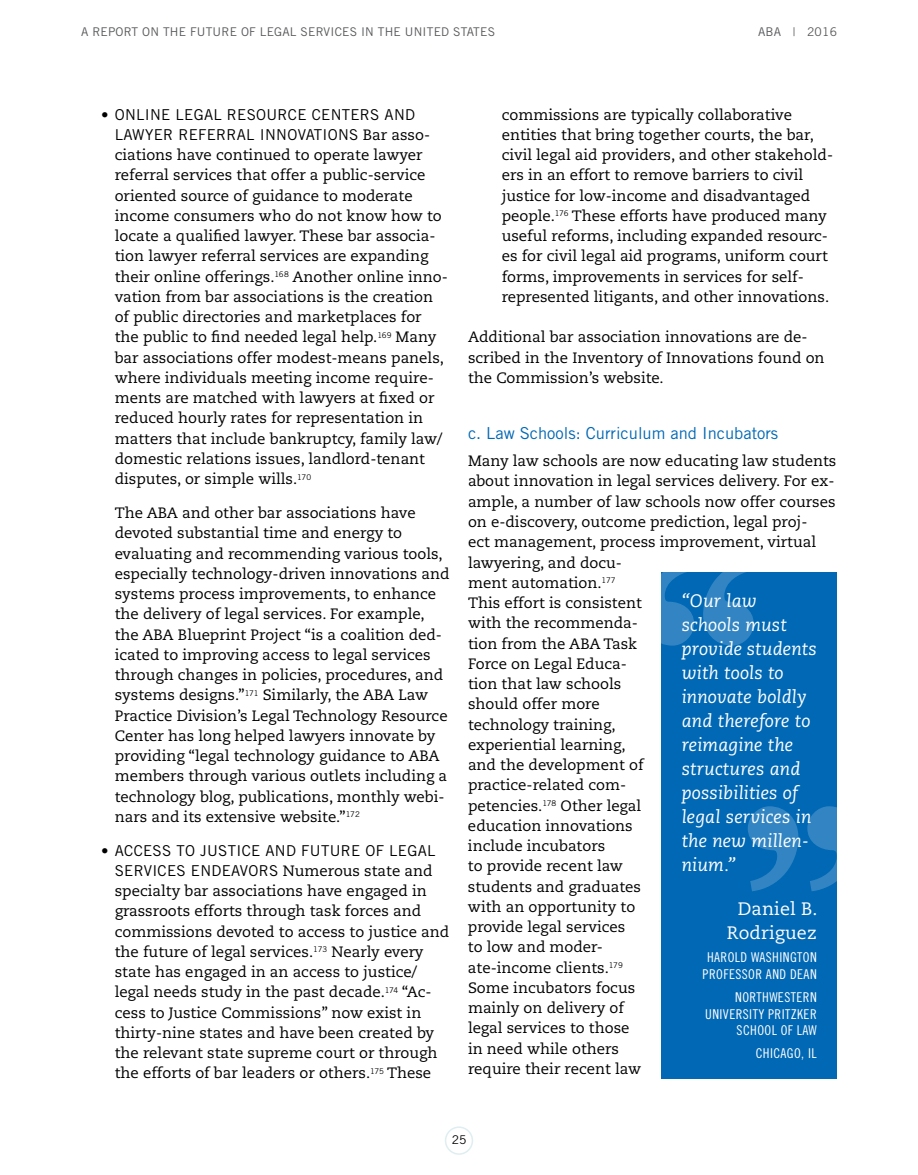
<style>
.page{position:relative;width:918px;height:1175px;background:#fff}
.page>*{position:absolute;margin:0;border:0;box-sizing:border-box;transform-origin:0 0}
.t1{font:italic 18px/24px "Caecilia LT Std";letter-spacing:.01em;color:#fff}
.t2{font:18px/24px "Caecilia LT Std";letter-spacing:.01em;color:#fff;text-align:right}
.t3{font:16.5px "Trade Gothic LT Std";color:#0068b4}
.t4{font:15px/20.2px "Caecilia LT Std";color:#000}
.t5{font:15px/20.2px "Trade Gothic LT Std";letter-spacing:.02em;color:#000}
.t6{font:13.5px/16.5px "Trade Gothic LT Std Cn 18";letter-spacing:.03em;color:#fff;text-align:center}
.t7{font:12px "Trade Gothic LT Std";letter-spacing:.015em;color:#58595b}
.t8{font:12px "Trade Gothic LT Std";color:#000}
.s1{font-family:"Caecilia LT Std"}
</style>
<div class="page">
<div style="left:445px;top:1126px;width:28px;height:28px;border:2px solid #dfeef0;border-radius:50%"></div>
<div style="left:662px;top:572px;width:175px;height:506px;background:#0068b4"></div>
<svg style="left:661px;top:572px;width:93px;height:73px"></svg>
<svg style="left:748px;top:806px;width:89px;height:85px"></svg>
<p class="t7" style="left:81px;top:24px;width:416px">A REPORT ON THE FUTURE OF LEGAL SERVICES IN THE UNITED STATES</p>
<p class="t7" style="left:758px;top:24px;width:80px">ABA | 2016</p>
<p class="t5" style="left:115px;top:104px;width:317px;text-indent:-14px"><span class="s1">•</span> ONLINE LEGAL RESOURCE CENTERS AND<br>LAWYER REFERRAL INNOVATIONS <span class="s1">Bar asso-</span></p>
<p class="t4" style="left:115px;top:145px;width:335px">ciations have continued to operate lawyer referral services that offer a public-service oriented source of guidance to moderate income consumers who do not know how to locate a qualified lawyer. These bar associa&shy;tion lawyer referral services are expanding their online offerings.<sup>168</sup> Another online inno&shy;vation from bar associations is the creation of public directories and marketplaces for the public to find needed legal help.<sup>169</sup> Many bar associations offer modest-means panels, where individuals meeting income require&shy;ments are matched with lawyers at fixed or reduced hourly rates for representation in matters that include bankruptcy, family law/ domestic relations issues, landlord-tenant disputes, or simple wills.<sup>170</sup></p>
<p class="t4" style="left:115px;top:503px;width:336px">The ABA and other bar associations have devoted substantial time and energy to evaluating and recommending various tools, especially technology-driven innovations and systems process improvements, to enhance the delivery of legal services. For example, the ABA Blueprint Project “is a coalition ded&shy;icated to improving access to legal services through changes in policies, procedures, and systems designs.”<sup>171</sup> Similarly, the ABA Law Practice Division’s Legal Technology Resource Center has long helped lawyers innovate by providing “legal technology guidance to ABA members through various outlets including a technology blog, publications, monthly webi&shy;nars and its extensive website.”<sup>172</sup></p>
<p class="t5" style="left:101px;top:840px;width:336px;text-align:right"><span class="s1">•</span> ACCESS TO JUSTICE AND FUTURE OF LEGAL<br>SERVICES ENDEAVORS <span class="s1">Numerous state and</span></p>
<p class="t4" style="left:115px;top:881px;width:336px">specialty bar associations have engaged in grassroots efforts through task forces and commissions devoted to access to justice and the future of legal services.<sup>173</sup> Nearly every state has engaged in an access to justice/ legal needs study in the past decade.<sup>174</sup> “Ac&shy;cess to Justice Commissions” now exist in thirty-nine states and have been created by the relevant state supreme court or through the efforts of bar leaders or others.<sup>175</sup> These</p>
<p class="t4" style="left:502px;top:104px;width:333px">commissions are typically collaborative entities that bring together courts, the bar, civil legal aid providers, and other stakehold&shy;ers in an effort to remove barriers to civil justice for low-income and disadvantaged people.<sup>176</sup> These efforts have produced many useful reforms, including expanded resourc&shy;es for civil legal aid programs, uniform court forms, improvements in services for self&shy;represented litigants, and other innovations.</p>
<p class="t4" style="left:468px;top:327px;width:358px">Additional bar association innovations are de&shy;scribed in the Inventory of Innovations found on the Commission’s website.</p>
<p class="t3" style="left:468px;top:423px;width:312px">c. Law Schools: Curriculum and Incubators</p>
<p class="t4" style="left:468px;top:451px;width:370px">Many law schools are now educating law students about innovation in legal services delivery. For ex&shy;ample, a number of law schools now offer courses on e-discovery, outcome prediction, legal proj-<br>ect management, process improvement, virtual lawyering, and docu-<br>ment automation.<sup>177<br></sup>This effort is consistent<br>with the recommenda-<br>tion from the ABA Task<br>Force on Legal Educa-<br>tion that law schools<br>should offer more<br>technology training,<br>experiential learning,<br>and the development of<br>practice-related com-<br>petencies.<sup>178</sup> Other legal<br>education innovations<br>include incubators<br>to provide recent law<br>students and graduates<br>with an opportunity to<br>provide legal services<br>to low and moder-<br>ate-income clients.<sup>179<br></sup>Some incubators focus<br>mainly on delivery of<br>legal services to those<br>in need while others<br>require their recent law</p>
<p class="t1" style="left:682px;top:589px;width:136px">“Our law schools must provide students with tools to innovate boldly and therefore to reimagine the structures and possibilities of legal services in the new millen&shy;nium.”</p>
<p class="t2" style="left:727px;top:897px;width:92px">Daniel B.<br>Rodriguez</p>
<p class="t6" style="left:703px;top:949px;width:116px">HAROLD WASHINGTON<br>PROFESSOR AND DEAN</p>
<p class="t6" style="left:705px;top:989px;width:113px;text-align:right">NORTHWESTERN<br>UNIVERSITY PRITZKER<br>SCHOOL OF LAW</p>
<p class="t6" style="left:756px;top:1045px;width:63px">CHICAGO, IL</p>
<p class="t8" style="left:452px;top:1132px;width:16px">25</p>
</div>
